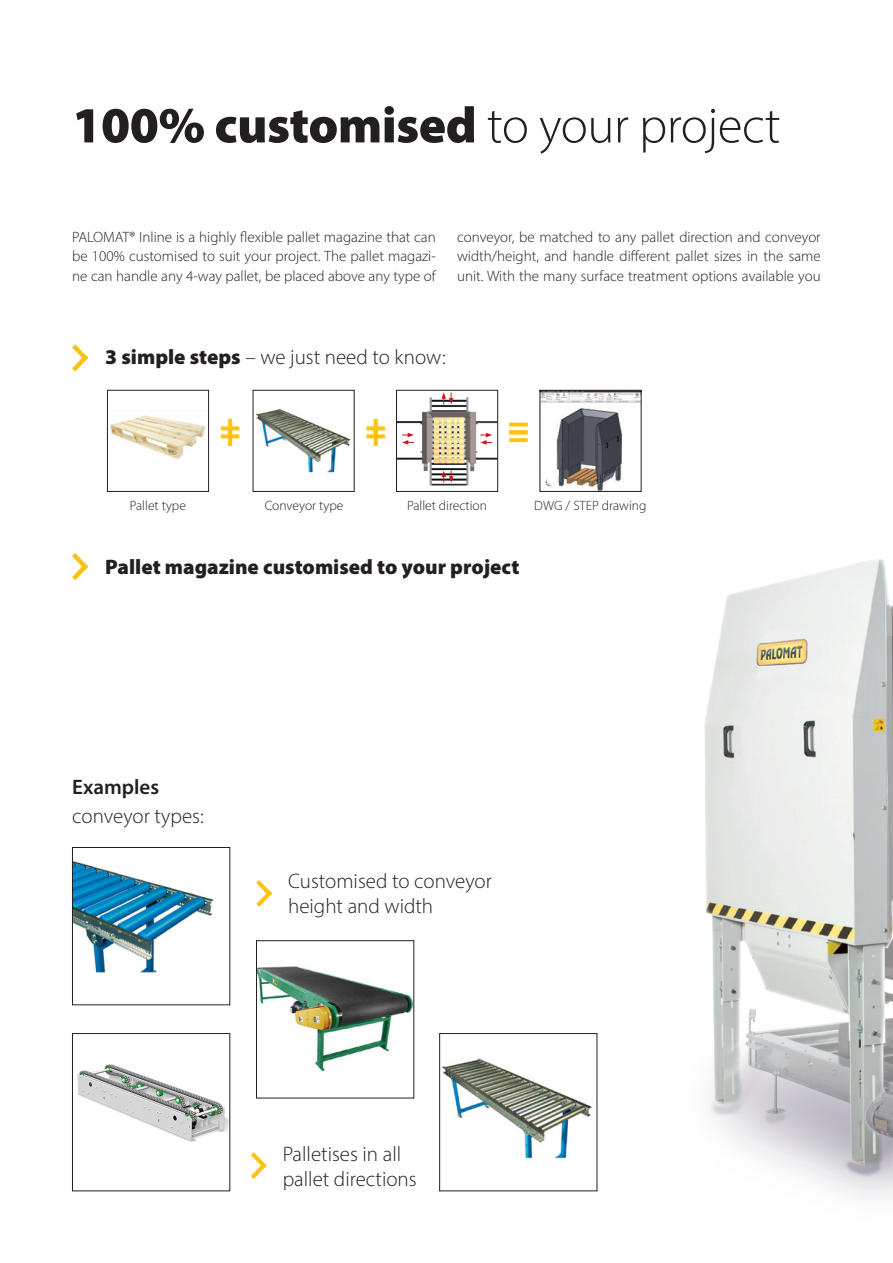
<style>
.page{position:relative;width:893px;height:1263px;background:#fff}
.page>*{position:absolute;margin:0;border:0;box-sizing:border-box;transform-origin:0 0}
.t1{font:900 51px "Myriad Pro";letter-spacing:-.01em;color:#231f20}
.Brødtekst_HVID{font:900 36px "Myriad Pro";color:#fec210}
.Statement_stor{font:300 21px/25.2px "Myriad Pro";color:#231f20}
.Brødtekst_HVID-2{font:900 21px "Myriad Pro";color:#231f20}
.Brødtekst_HVID-3{font:300 21px "Myriad Pro";color:#231f20}
.t2{font:600 21px "Myriad Pro";color:#231f20}
.Brødtekst{font:300 15px/19.5px "Myriad Pro";color:#231f20;text-align:justify}
.Brødtekst_HVID-4{font:300 13.5px "Myriad Pro";color:#231f20}
.s1{font-weight:300}
.s2{font-weight:900}
</style>
<div class="page">
<img style="left:704px;top:559px;width:189px;height:639px">
<img style="left:77px;top:1064px;width:151px;height:78px">
<div style="left:72px;top:1033px;width:158px;height:158px;border:1px solid #231f20"></div>
<img style="left:74px;top:861px;width:140px;height:112px">
<div style="left:72px;top:847px;width:158px;height:158px;border:1px solid #231f20"></div>
<img style="left:258px;top:966px;width:154px;height:106px">
<div style="left:256px;top:940px;width:158px;height:158px;border:1px solid #231f20"></div>
<img style="left:441px;top:1058px;width:151px;height:101px">
<div style="left:439px;top:1033px;width:158px;height:158px;border:1px solid #231f20"></div>
<img style="left:255px;top:408px;width:96px;height:65px">
<div style="left:253px;top:390px;width:101px;height:102px;border:1px solid #231f20"></div>
<img style="left:398px;top:397px;width:98px;height:88px">
<svg style="left:402px;top:433px;width:12px;height:12px"></svg>
<svg style="left:441px;top:471px;width:12px;height:12px"></svg>
<svg style="left:441px;top:392px;width:12px;height:12px"></svg>
<svg style="left:480px;top:433px;width:12px;height:12px"></svg>
<div style="left:396px;top:390px;width:102px;height:102px;border:1px solid #231f20"></div>
<img style="left:542px;top:392px;width:97px;height:98px">
<div style="left:540px;top:390px;width:101px;height:102px;border:1px solid #231f20"></div>
<img style="left:110px;top:415px;width:95px;height:44px">
<div style="left:107px;top:390px;width:102px;height:102px;border:1px solid #231f20"></div>
<svg style="left:256px;top:880px;width:16px;height:27px"></svg>
<svg style="left:251px;top:1152px;width:16px;height:27px"></svg>
<svg style="left:72px;top:344px;width:16px;height:27px"></svg>
<svg style="left:72px;top:553px;width:16px;height:27px"></svg>
<p class="t1" style="left:72px;top:91px;width:710px">100% customised <span class="s1">to your project</span></p>
<p class="Brødtekst" style="left:72px;top:227px;width:365px">PALOMAT® Inline is a highly flexible pallet magazine that can be 100% customised to suit your project. The pallet magazi&shy;ne can handle any 4-way pallet, be placed above any type of</p>
<p class="Brødtekst" style="left:457px;top:227px;width:365px">conveyor, be matched to any pallet direction and conveyor width/height, and handle different pallet sizes in the same unit. With the many surface treatment options available you</p>
<p class="Brødtekst_HVID-3" style="left:105px;top:345px;width:342px"><span class="s2">3 simple steps</span> – we just need to know:</p>
<p class="Brødtekst_HVID" style="left:219px;top:402px;width:23px">+</p>
<p class="Brødtekst_HVID" style="left:365px;top:402px;width:23px">+</p>
<p class="Brødtekst_HVID" style="left:508px;top:402px;width:23px">=</p>
<p class="Brødtekst_HVID" style="left:219px;top:410px;width:23px">+</p>
<p class="Brødtekst_HVID" style="left:365px;top:410px;width:23px">+</p>
<p class="Brødtekst_HVID" style="left:508px;top:410px;width:23px">=</p>
<p class="Brødtekst_HVID-4" style="left:130px;top:497px;width:58px">Pallet type</p>
<p class="Brødtekst_HVID-4" style="left:265px;top:497px;width:80px">Conveyor type</p>
<p class="Brødtekst_HVID-4" style="left:407px;top:497px;width:82px">Pallet direction</p>
<p class="Brødtekst_HVID-4" style="left:534px;top:497px;width:114px">DWG / STEP drawing</p>
<p class="Brødtekst_HVID-2" style="left:105px;top:553px;width:416px">Pallet magazine customised to your project</p>
<p class="t2" style="left:72px;top:773px;width:88px">Examples</p>
<p class="Statement_stor" style="left:72px;top:803px;width:133px">conveyor types:</p>
<p class="Statement_stor" style="left:288px;top:868px;width:205px">Customised to conveyor height and width</p>
<p class="Statement_stor" style="left:283px;top:1141px;width:135px">Palletises in all pallet directions</p>
</div>
